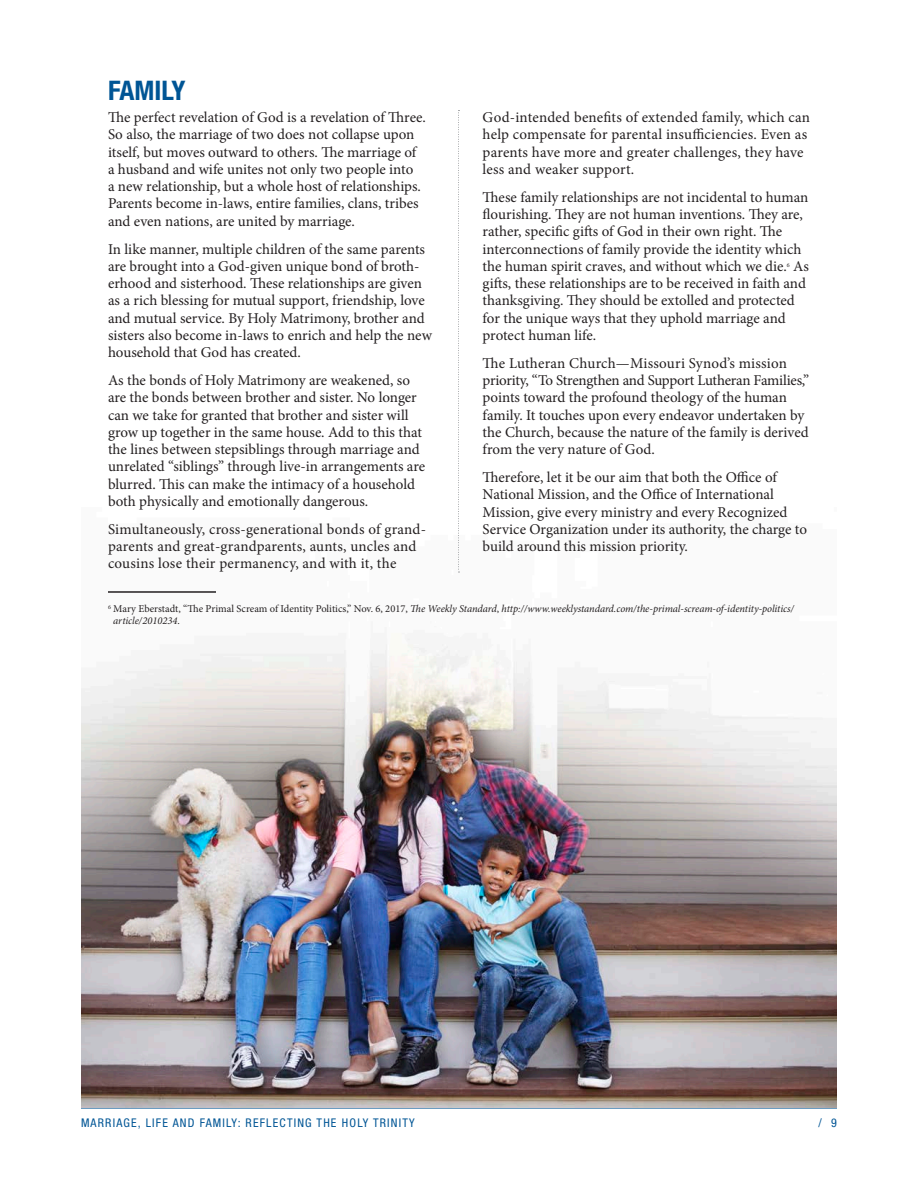
<style>
.page{position:relative;width:918px;height:1188px;background:#fff}
.page>*{position:absolute;margin:0;border:0;box-sizing:border-box;transform-origin:0 0}
.Head{font:700 condensed 27px "Helvetica Neue LT Std";color:#005595}
.Body_Text{font:15px/17.2px "Minion Pro";color:#231f20}
.t1{font:condensed 12px "Helvetica Neue LT Std";letter-spacing:.1em;color:#005595}
.footnote{font:italic 10.5px/12px "Minion Pro";letter-spacing:-.01em;color:#231f20}
.Body_Text-2{font:6.15px "Minion Pro";color:#231f20}
.s1{font-style:normal}
</style>
<div class="page">
<hr style="left:81px;top:1108px;width:756px;height:1px;background:#005595">
<img style="left:81px;top:571px;width:756px;height:537px">
<svg style="left:458px;top:110px;width:1px;height:463px"></svg>
<hr style="left:108px;top:591px;width:108px;height:2px;background:#231f20">
<p class="Head" style="left:108px;top:74px;width:79px">FAMILY</p>
<p class="Body_Text" style="left:108px;top:109px;width:319px">The perfect revelation of God is a revelation of Three.<br>So also, the marriage of two does not collapse upon itself, but moves outward to others. The marriage of a husband and wife unites not only two people into<br>a new relationship, but a whole host of relationships.<br>Parents become in-laws, entire families, clans, tribes and even nations, are united by marriage.</p>
<p class="Body_Text" style="left:108px;top:240px;width:326px">In like manner, multiple children of the same parents are brought into a God-given unique bond of broth&shy;erhood and sisterhood. These relationships are given as a rich blessing for mutual support, friendship, love and mutual service. By Holy Matrimony, brother and sisters also become in-laws to enrich and help the new household that God has created.</p>
<p class="Body_Text" style="left:108px;top:372px;width:319px">As the bonds of Holy Matrimony are weakened, so are the bonds between brother and sister. No longer can we take for granted that brother and sister will grow up together in the same house. Add to this that the lines between stepsiblings through marriage and unrelated “siblings” through live-in arrangements are blurred. This can make the intimacy of a household both physically and emotionally dangerous.</p>
<p class="Body_Text" style="left:108px;top:521px;width:320px">Simultaneously, cross-generational bonds of grand&shy;parents and great-grandparents, aunts, uncles and cousins lose their permanency, and with it, the</p>
<p class="Body_Text" style="left:483px;top:109px;width:329px">God-intended benefits of extended family, which can help compensate for parental insufficiencies. Even as parents have more and greater challenges, they have less and weaker support.</p>
<p class="Body_Text" style="left:483px;top:189px;width:328px">These family relationships are not incidental to human flourishing. They are not human inventions. They are, rather, specific gifts of God in their own right. The interconnections of family provide the identity which the human spirit craves, and without which we die. As</p>
<p class="Body_Text-2" style="left:787px;top:261px;width:4px">6</p>
<p class="Body_Text" style="left:483px;top:275px;width:325px">gifts, these relationships are to be received in faith and thanksgiving. They should be extolled and protected for the unique ways that they uphold marriage and protect human life.</p>
<p class="Body_Text" style="left:483px;top:355px;width:328px">The Lutheran Church—Missouri Synod’s mission priority, “To Strengthen and Support Lutheran Families,” points toward the profound theology of the human family. It touches upon every endeavor undertaken by the Church, because the nature of the family is derived from the very nature of God.</p>
<p class="Body_Text" style="left:483px;top:469px;width:326px">Therefore, let it be our aim that both the Office of National Mission, and the Office of International Mission, give every ministry and every Recognized Service Organization under its authority, the charge to build around this mission priority.</p>
<p class="footnote" style="left:113px;top:603px;width:682px;text-indent:-5px"><sup>6</sup> <span class="s1">Mary Eberstadt, “The Primal Scream of Identity Politics,” Nov. 6, 2017,</span> The Weekly Standard<span class="s1">,</span> http://www.weeklystandard.com/the-primal-scream-of-identity-politics/ article/2010234<span class="s1">.</span></p>
<p class="t1" style="left:81px;top:1116px;width:335px">MARRIAGE, LIFE AND FAMILY: REFLECTING THE HOLY TRINITY</p>
<p class="t1" style="left:819px;top:1116px;width:20px">/ 9</p>
</div>
